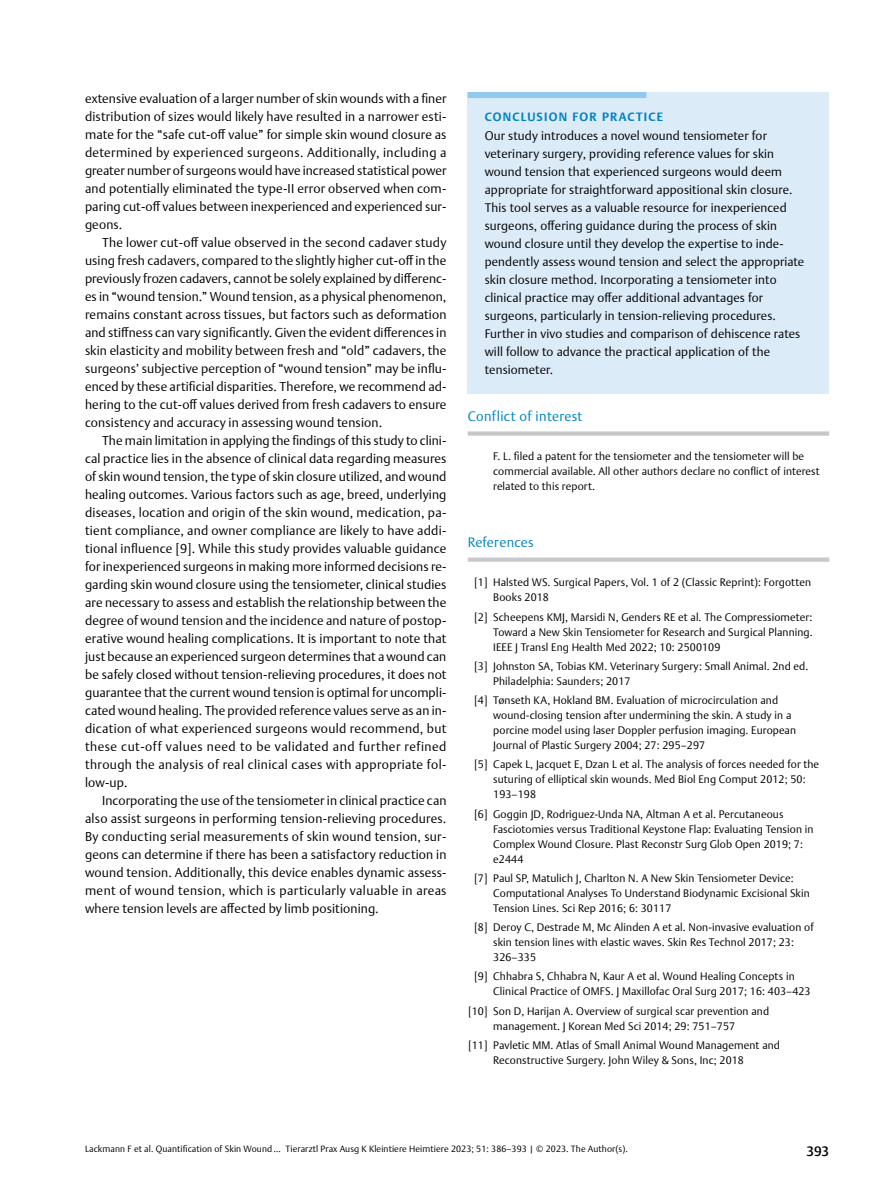
<style>
.page{position:relative;width:893px;height:1191px;background:#fff}
.page>*{position:absolute;margin:0;border:0;box-sizing:border-box;transform-origin:0 0}
.t1{font:300 13.5px "Thieme Argo 2011";letter-spacing:.025em;color:#0083c2}
.t2{font:500 13.5px "Thieme Argo 2011";color:#000}
.t3{font:300 12.75px/18px "Thieme Argo 2011";letter-spacing:.01em;color:#000;text-align:justify}
.t4{font:300 12.3px/18px "Thieme Argo 2011";letter-spacing:.01em;color:#000}
.t5{font:700 12px "Thieme Argo 2011";letter-spacing:.1em;color:#0083c2}
.t6{font:300 10.8px/15px "Thieme Argo 2011";letter-spacing:.01em;color:#000}
.t7{font:300 9px "Thieme Argo 2011";letter-spacing:.01em;color:#000}
</style>
<div class="page">
<div style="left:468px;top:431px;width:361px;height:5px;background:#c7c8ca"></div>
<div style="left:468px;top:557px;width:361px;height:5px;background:#c7c8ca"></div>
<div style="left:468px;top:92px;width:361px;height:302px;background:#dcebf8"></div>
<div style="left:468px;top:92px;width:178px;height:6px;background:#91c9ed"></div>
<p class="t3" style="left:85px;top:89px;width:363px">extensive evaluation of a larger number of skin wounds with a finer distribution of sizes would likely have resulted in a narrower esti&shy;mate for the “safe cut-off value” for simple skin wound closure as determined by experienced surgeons. Additionally, including a greater number of surgeons would have increased statistical power and potentially eliminated the type-II error observed when com&shy;paring cut-off values between inexperienced and experienced sur&shy;geons.</p>
<p class="t3" style="left:85px;top:233px;width:363px;text-indent:17px">The lower cut-off value observed in the second cadaver study using fresh cadavers, compared to the slightly higher cut-off in the previously frozen cadavers, cannot be solely explained by differenc&shy;es in “wound tension.” Wound tension, as a physical phenomenon, remains constant across tissues, but factors such as deformation and stiffness can vary significantly. Given the evident differences in skin elasticity and mobility between fresh and “old” cadavers, the surgeons’ subjective perception of “wound tension” may be influ&shy;enced by these artificial disparities. Therefore, we recommend ad&shy;hering to the cut-off values derived from fresh cadavers to ensure consistency and accuracy in assessing wound tension.</p>
<p class="t3" style="left:85px;top:431px;width:363px;text-indent:17px">The main limitation in applying the findings of this study to clini&shy;cal practice lies in the absence of clinical data regarding measures of skin wound tension, the type of skin closure utilized, and wound healing outcomes. Various factors such as age, breed, underlying diseases, location and origin of the skin wound, medication, pa&shy;tient compliance, and owner compliance are likely to have addi&shy;tional influence [9]. While this study provides valuable guidance for inexperienced surgeons in making more informed decisions re&shy;garding skin wound closure using the tensiometer, clinical studies are necessary to assess and establish the relationship between the degree of wound tension and the incidence and nature of postop&shy;erative wound healing complications. It is important to note that just because an experienced surgeon determines that a wound can be safely closed without tension-relieving procedures, it does not guarantee that the current wound tension is optimal for uncompli&shy;cated wound healing. The provided reference values serve as an in&shy;dication of what experienced surgeons would recommend, but these cut-off values need to be validated and further refined through the analysis of real clinical cases with appropriate fol&shy;low-up.</p>
<p class="t3" style="left:85px;top:791px;width:363px;text-indent:17px">Incorporating the use of the tensiometer in clinical practice can also assist surgeons in performing tension-relieving procedures.<br>By conducting serial measurements of skin wound tension, sur&shy;geons can determine if there has been a satisfactory reduction in wound tension. Additionally, this device enables dynamic assess&shy;ment of wound tension, which is particularly valuable in areas where tension levels are affected by limb positioning.</p>
<p class="t5" style="left:485px;top:108px;width:127px">CONCLUSION FOR PRA</p>
<p class="t5" style="left:628px;top:108px;width:37px">CTICE</p>
<p class="t4" style="left:485px;top:126px;width:321px">Our study introduces a novel wound tensiometer for veterinary surgery, providing reference values for skin wound tension that experienced surgeons would deem appropriate for straightforward appositional skin closure.<br>This tool serves as a valuable resource for inexperienced surgeons, offering guidance during the process of skin wound closure until they develop the expertise to inde&shy;pendently assess wound tension and select the appropriate skin closure method. Incorporating a tensiometer into clinical practice may offer additional advantages for surgeons, particularly in tension-relieving procedures.<br>Further in vivo studies and comparison of dehiscence rates will follow to advance the practical application of the tensiometer.</p>
<p class="t1" style="left:468px;top:407px;width:116px">Conflict of interest</p>
<p class="t6" style="left:493px;top:448px;width:328px">F. L. filed a patent for the tensiometer and the tensiometer will be commercial available. All other authors declare no conflict of interest related to this report.</p>
<p class="t1" style="left:468px;top:533px;width:68px">References</p>
<p class="t6" style="left:493px;top:574px;width:319px;text-indent:-19px">[1] Halsted WS. Surgical Papers, Vol. 1 of 2 (Classic Reprint): Forgotten<br>Books 2018</p>
<p class="t6" style="left:493px;top:609px;width:321px;text-align:justify;text-indent:-19px">[2] Scheepens KMJ, Marsidi N, Genders RE et al. The Compressiometer:<br>Toward a New Skin Tensiometer for Research and Surgical Planning.<br>IEEE J Transl Eng Health Med 2022; 10: 2500109</p>
<p class="t6" style="left:493px;top:658px;width:317px;text-indent:-19px">[3] Johnston SA, Tobias KM. Veterinary Surgery: Small Animal. 2nd ed.<br>Philadelphia: Saunders; 2017</p>
<p class="t6" style="left:493px;top:692px;width:304px;text-indent:-19px">[4] Tønseth KA, Hokland BM. Evaluation of microcirculation and wound-closing tension after undermining the skin. A study in a porcine model using laser Doppler perfusion imaging. European Journal of Plastic Surgery 2004; 27: 295–297</p>
<p class="t6" style="left:493px;top:757px;width:327px;text-indent:-19px">[5] Capek L, Jacquet E, Dzan L et al. The analysis of forces needed for the suturing of elliptical skin wounds. Med Biol Eng Comput 2012; 50:<br>193–198</p>
<p class="t6" style="left:493px;top:806px;width:322px;text-indent:-19px">[6] Goggin JD, Rodriguez-Unda NA, Altman A et al. Percutaneous Fasciotomies versus Traditional Keystone Flap: Evaluating Tension in Complex Wound Closure. Plast Reconstr Surg Glob Open 2019; 7: e2444</p>
<p class="t6" style="left:493px;top:870px;width:318px;text-indent:-19px">[7] Paul SP, Matulich J, Charlton N. A New Skin Tensiometer Device:<br>Computational Analyses To Understand Biodynamic Excisional Skin<br>Tension Lines. Sci Rep 2016; 6: 30117</p>
<p class="t6" style="left:493px;top:919px;width:322px;text-indent:-19px">[8] Deroy C, Destrade M, Mc Alinden A et al. Non-invasive evaluation of skin tension lines with elastic waves. Skin Res Technol 2017; 23:<br>326–335</p>
<p class="t6" style="left:493px;top:969px;width:319px;text-indent:-19px">[9] Chhabra S, Chhabra N, Kaur A et al. Wound Healing Concepts in<br>Clinical Practice of OMFS. J Maxillofac Oral Surg 2017; 16: 403–423</p>
<p class="t6" style="left:493px;top:1003px;width:277px;text-indent:-25px">[10] Son D, Harijan A. Overview of surgical scar prevention and management. J Korean Med Sci 2014; 29: 751–757</p>
<p class="t6" style="left:493px;top:1037px;width:288px;text-indent:-25px">[11] Pavletic MM. Atlas of Small Animal Wound Management and<br>Reconstructive Surgery. John Wiley &amp; Sons, Inc; 2018</p>
<p class="t7" style="left:85px;top:1143px;width:544px">Lackmann F et al. Quantification of Skin Wound … Tierarztl Prax Ausg K Kleintiere Heimtiere 2023; 51: 386–393 | © 2023. The Author(s).</p>
<p class="t2" style="left:806px;top:1142px;width:24px">393</p>
</div>
